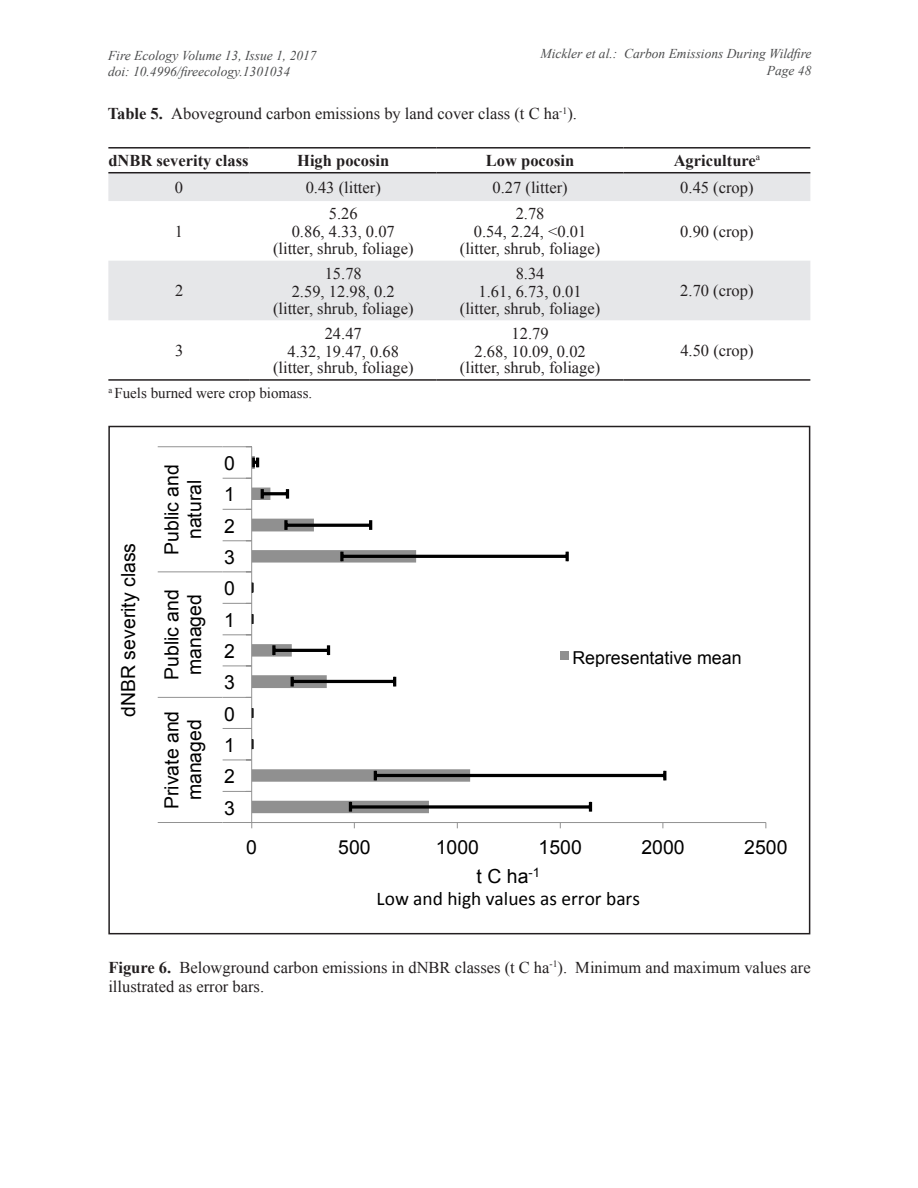
<style>
.page{position:relative;width:918px;height:1188px;background:#fff}
.page>*{position:absolute;margin:0;border:0;box-sizing:border-box;transform-origin:0 0}
.t1{font:19.5px/22.6px "Arial";color:#000;text-align:center}
.t2{font:19.5px "Calibri";color:#000}
.t3{font:17.85px "Arial";color:#000}
.t4{font:16.5px/16.5px "Times New Roman";color:#231f20;text-align:center}
.t5{font:700 16.5px "Times New Roman";color:#231f20}
.t6{font:15px "Times New Roman";color:#231f20}
.t7{font:italic 13.5px/16.2px "Times New Roman";color:#4b4c4d}
.s1{font-weight:700}
</style>
<div class="page">
<svg style="left:252px;top:456px;width:218px;height:357px"></svg>
<svg style="left:352px;top:805px;width:77px;height:4px"></svg>
<svg style="left:429px;top:805px;width:160px;height:4px"></svg>
<svg style="left:349px;top:802px;width:3px;height:10px"></svg>
<svg style="left:589px;top:802px;width:3px;height:10px"></svg>
<hr style="left:375px;top:774px;width:95px;height:3px;background:#000">
<hr style="left:470px;top:774px;width:195px;height:3px;background:#000">
<svg style="left:374px;top:771px;width:3px;height:9px"></svg>
<svg style="left:663px;top:771px;width:3px;height:9px"></svg>
<hr style="left:292px;top:680px;width:35px;height:3px;background:#000">
<hr style="left:327px;top:680px;width:68px;height:3px;background:#000">
<svg style="left:291px;top:677px;width:3px;height:9px"></svg>
<svg style="left:393px;top:677px;width:3px;height:9px"></svg>
<hr style="left:274px;top:649px;width:18px;height:3px;background:#000">
<hr style="left:292px;top:649px;width:37px;height:3px;background:#000">
<svg style="left:272px;top:645px;width:4px;height:10px"></svg>
<svg style="left:327px;top:645px;width:3px;height:10px"></svg>
<hr style="left:342px;top:555px;width:74px;height:3px;background:#000">
<hr style="left:416px;top:555px;width:151px;height:3px;background:#000">
<svg style="left:340px;top:552px;width:4px;height:9px"></svg>
<svg style="left:566px;top:552px;width:3px;height:9px"></svg>
<hr style="left:286px;top:524px;width:28px;height:3px;background:#000">
<hr style="left:314px;top:524px;width:57px;height:3px;background:#000">
<svg style="left:284px;top:520px;width:4px;height:10px"></svg>
<svg style="left:369px;top:520px;width:3px;height:10px"></svg>
<hr style="left:270px;top:492px;width:17px;height:3px;background:#000">
<svg style="left:261px;top:489px;width:9px;height:10px"></svg>
<svg style="left:286px;top:489px;width:3px;height:10px"></svg>
<svg style="left:252px;top:458px;width:7px;height:9px"></svg>
<hr style="left:252px;top:822px;width:514px;height:1px;background:#929292">
<hr style="left:251px;top:447px;width:1px;height:376px;background:#929292">
<svg style="left:223px;top:822px;width:30px;height:6px"></svg>
<svg style="left:223px;top:791px;width:28px;height:1px"></svg>
<svg style="left:223px;top:760px;width:28px;height:1px"></svg>
<svg style="left:223px;top:728px;width:28px;height:1px"></svg>
<svg style="left:223px;top:697px;width:28px;height:1px"></svg>
<svg style="left:223px;top:666px;width:28px;height:1px"></svg>
<svg style="left:223px;top:635px;width:29px;height:1px"></svg>
<svg style="left:223px;top:603px;width:28px;height:1px"></svg>
<svg style="left:223px;top:572px;width:28px;height:1px"></svg>
<svg style="left:223px;top:541px;width:29px;height:1px"></svg>
<svg style="left:223px;top:509px;width:28px;height:1px"></svg>
<svg style="left:223px;top:478px;width:28px;height:1px"></svg>
<svg style="left:223px;top:446px;width:29px;height:1px"></svg>
<hr style="left:158px;top:822px;width:65px;height:1px;background:#929292">
<hr style="left:158px;top:697px;width:65px;height:1px;background:#929292">
<hr style="left:158px;top:572px;width:65px;height:1px;background:#929292">
<hr style="left:158px;top:446px;width:65px;height:1px;background:#929292">
<div style="left:560px;top:651px;width:9px;height:9px;background:#909090"></div>
<div style="left:108px;top:426px;width:702px;height:508px;border:2px solid #231f20"></div>
<svg style="left:108px;top:173px;width:702px;height:147px;fill:#e6e7e9"></svg>
<hr style="left:108px;top:147px;width:142px;height:2px;background:#231f20">
<hr style="left:250px;top:147px;width:187px;height:2px;background:#231f20">
<hr style="left:437px;top:147px;width:187px;height:2px;background:#231f20">
<hr style="left:624px;top:147px;width:186px;height:2px;background:#231f20">
<hr style="left:108px;top:172px;width:142px;height:1px;background:#231f20">
<hr style="left:250px;top:172px;width:187px;height:1px;background:#231f20">
<hr style="left:437px;top:172px;width:187px;height:1px;background:#231f20">
<hr style="left:624px;top:172px;width:186px;height:1px;background:#231f20">
<hr style="left:108px;top:379px;width:142px;height:2px;background:#231f20">
<hr style="left:624px;top:379px;width:186px;height:2px;background:#231f20">
<hr style="left:250px;top:379px;width:187px;height:2px;background:#231f20">
<hr style="left:437px;top:379px;width:187px;height:2px;background:#231f20">
<p class="t7" style="left:108px;top:47px;width:210px">Fire Ecology Volume 13, Issue 1, 2017 doi: 10.4996/fireecology.1301034</p>
<p class="t7" style="left:540px;top:45px;width:272px;text-align:right">Mickler et al.: Carbon Emissions During Wildfire<br>Page 48</p>
<p class="t4" style="left:108px;top:105px;width:471px"><span class="s1">Table 5.</span> Aboveground carbon emissions by land cover class (t C ha<sup>-1</sup>).</p>
<p class="t5" style="left:108px;top:149px;width:142px">dNBR severity class</p>
<p class="t5" style="left:297px;top:149px;width:94px">High pocosin</p>
<p class="t5" style="left:486px;top:149px;width:90px">Low pocosin</p>
<p class="t5" style="left:674px;top:149px;width:88px">Agriculture<sup>a</sup></p>
<p class="t4" style="left:175px;top:179px;width:10px">0</p>
<p class="t4" style="left:306px;top:179px;width:77px">0.43 (litter)</p>
<p class="t4" style="left:493px;top:179px;width:77px">0.27 (litter)</p>
<p class="t4" style="left:680px;top:179px;width:75px">0.45 (crop)</p>
<p class="t4" style="left:175px;top:223px;width:10px">1</p>
<p class="t4" style="left:329px;top:205px;width:30px">5.26</p>
<p class="t4" style="left:516px;top:205px;width:30px">2.78</p>
<p class="t4" style="left:292px;top:223px;width:105px">0.86, 4.33, 0.07</p>
<p class="t4" style="left:680px;top:223px;width:75px">0.90 (crop)</p>
<p class="t4" style="left:273px;top:240px;width:142px">(litter, shrub, foliage)</p>
<p class="t4" style="left:460px;top:223px;width:142px">0.54, 2.24, &lt;0.01 (litter, shrub, foliage)</p>
<p class="t4" style="left:175px;top:282px;width:10px">2</p>
<p class="t4" style="left:175px;top:342px;width:10px">3</p>
<p class="t4" style="left:325px;top:265px;width:39px">15.78</p>
<p class="t4" style="left:516px;top:265px;width:30px">8.34</p>
<p class="t4" style="left:292px;top:283px;width:105px">2.59, 12.98, 0.2</p>
<p class="t4" style="left:680px;top:282px;width:75px">2.70 (crop)</p>
<p class="t4" style="left:273px;top:300px;width:142px">(litter, shrub, foliage)</p>
<p class="t4" style="left:460px;top:283px;width:142px">1.61, 6.73, 0.01 (litter, shrub, foliage)</p>
<p class="t4" style="left:325px;top:324px;width:39px">24.47</p>
<p class="t4" style="left:512px;top:324px;width:39px">12.79</p>
<p class="t4" style="left:288px;top:343px;width:113px">4.32, 19.47, 0.68</p>
<p class="t4" style="left:680px;top:342px;width:75px">4.50 (crop)</p>
<p class="t4" style="left:273px;top:359px;width:142px">(litter, shrub, foliage)</p>
<p class="t4" style="left:460px;top:343px;width:142px">2.68, 10.09, 0.02 (litter, shrub, foliage)</p>
<p class="t6" style="left:108px;top:383px;width:205px"><sup>a</sup> Fuels burned were crop biomass.</p>
<p class="t1" style="left:117px;top:717px;width:175px;rotate:-90deg">dNBR severity class</p>
<p class="t1" style="left:161px;top:555px;width:92px;rotate:-90deg">Public and natural</p>
<p class="t1" style="left:161px;top:680px;width:92px;text-align:left;rotate:-90deg">Public and managed</p>
<p class="t1" style="left:161px;top:809px;width:100px;rotate:-90deg">Private and managed</p>
<p class="t1" style="left:224px;top:452px;width:12px">0</p>
<p class="t1" style="left:224px;top:483px;width:12px">1</p>
<p class="t1" style="left:224px;top:515px;width:12px">2</p>
<p class="t1" style="left:224px;top:546px;width:12px">3</p>
<p class="t1" style="left:224px;top:577px;width:12px">0</p>
<p class="t1" style="left:224px;top:609px;width:12px">1</p>
<p class="t1" style="left:224px;top:640px;width:12px">2</p>
<p class="t1" style="left:224px;top:671px;width:12px">3</p>
<p class="t1" style="left:224px;top:703px;width:12px">0</p>
<p class="t1" style="left:224px;top:734px;width:12px">1</p>
<p class="t1" style="left:224px;top:765px;width:12px">2</p>
<p class="t1" style="left:224px;top:797px;width:12px">3</p>
<p class="t3" style="left:572px;top:646px;width:171px">Representative mean</p>
<p class="t1" style="left:246px;top:836px;width:12px">0</p>
<p class="t1" style="left:338px;top:836px;width:34px">500</p>
<p class="t1" style="left:436px;top:836px;width:45px">1000</p>
<p class="t1" style="left:539px;top:836px;width:45px">1500</p>
<p class="t1" style="left:641px;top:836px;width:45px">2000</p>
<p class="t1" style="left:744px;top:836px;width:45px">2500</p>
<p class="t1" style="left:477px;top:865px;width:65px">t C ha<sup>-1</sup></p>
<p class="t2" style="left:377px;top:887px;width:265px">Low and high values as error bars</p>
<p class="t4" style="left:108px;top:957px;width:704px;line-height:19.5px;text-align:left"><span class="s1">Figure 6.</span> Belowground carbon emissions in dNBR classes (t C ha<sup>-1</sup>). Minimum and maximum values are illustrated as error bars.</p>
</div>
